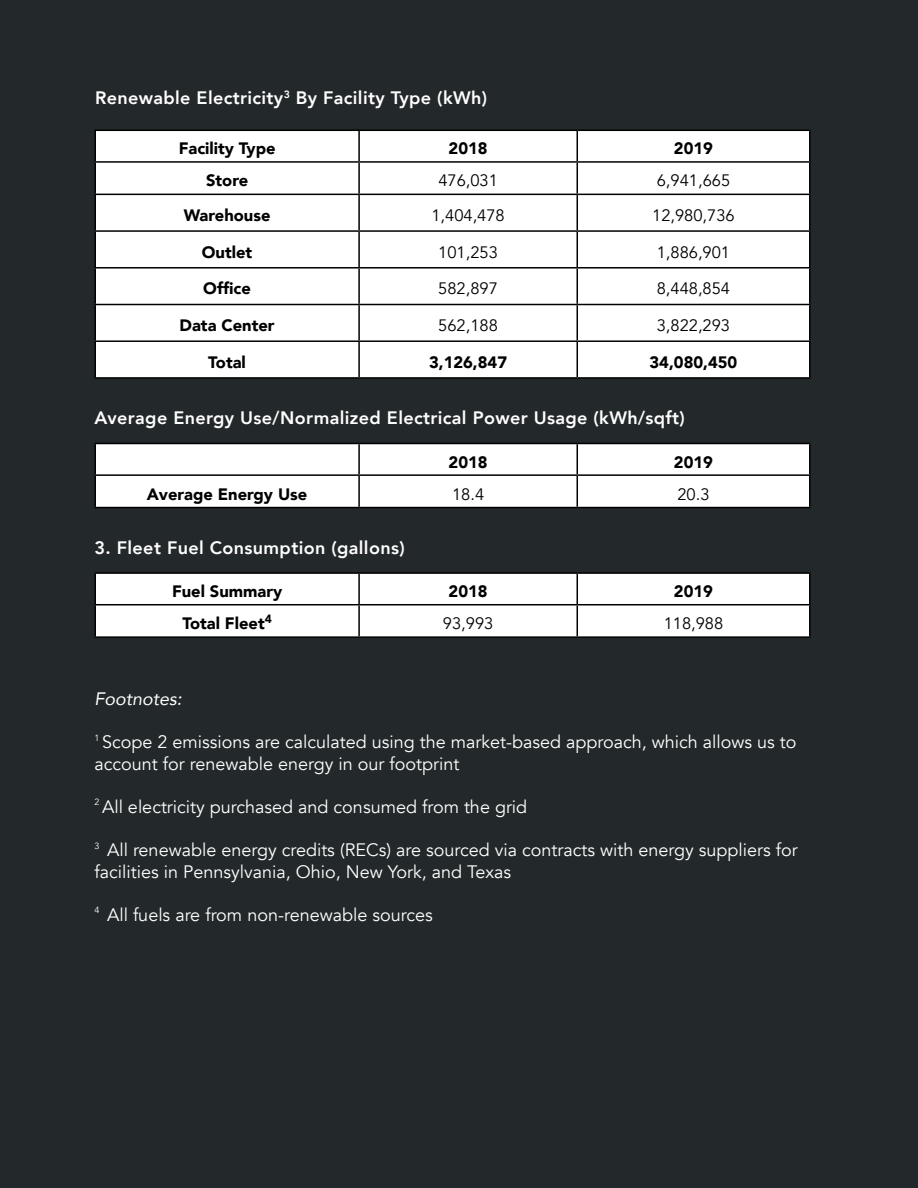
<style>
.page{position:relative;width:918px;height:1188px;background:#23282a}
.page>*{position:absolute;margin:0;border:0;box-sizing:border-box;transform-origin:0 0}
.t1{font:18px/21.6px "Avenir";color:#fff}
.t2{font:800 18px "Avenir";letter-spacing:.02em;color:#fff}
.t3{font:italic 18px "Avenir";color:#fff}
.t4{font:900 16.5px "Avenir";color:#000}
.t5{font:16.5px "Avenir";color:#000}
</style>
<div class="page">
<div style="left:96px;top:444px;width:713px;height:63px;background:#fff"></div>
<hr style="left:94px;top:443px;width:265px;height:1px;background:#000">
<hr style="left:94px;top:444px;width:2px;height:30px;background:#000">
<hr style="left:359px;top:443px;width:218px;height:1px;background:#000">
<hr style="left:358px;top:444px;width:2px;height:30px;background:#000">
<hr style="left:577px;top:443px;width:234px;height:1px;background:#000">
<hr style="left:577px;top:444px;width:1px;height:30px;background:#000">
<hr style="left:809px;top:444px;width:2px;height:30px;background:#000">
<hr style="left:94px;top:474px;width:265px;height:2px;background:#000">
<hr style="left:94px;top:476px;width:2px;height:31px;background:#000">
<hr style="left:359px;top:474px;width:218px;height:2px;background:#000">
<hr style="left:358px;top:476px;width:2px;height:31px;background:#000">
<hr style="left:577px;top:474px;width:234px;height:2px;background:#000">
<hr style="left:577px;top:476px;width:1px;height:31px;background:#000">
<hr style="left:809px;top:476px;width:2px;height:31px;background:#000">
<hr style="left:94px;top:507px;width:265px;height:1px;background:#000">
<hr style="left:359px;top:507px;width:218px;height:1px;background:#000">
<hr style="left:577px;top:507px;width:234px;height:1px;background:#000">
<div style="left:96px;top:574px;width:713px;height:62px;background:#fff"></div>
<hr style="left:94px;top:572px;width:265px;height:2px;background:#000">
<hr style="left:94px;top:574px;width:2px;height:30px;background:#000">
<hr style="left:359px;top:572px;width:218px;height:2px;background:#000">
<hr style="left:358px;top:574px;width:2px;height:30px;background:#000">
<hr style="left:577px;top:572px;width:234px;height:2px;background:#000">
<hr style="left:577px;top:574px;width:1px;height:30px;background:#000">
<hr style="left:809px;top:574px;width:2px;height:30px;background:#000">
<hr style="left:94px;top:604px;width:265px;height:1px;background:#000">
<hr style="left:94px;top:605px;width:2px;height:31px;background:#000">
<hr style="left:359px;top:604px;width:218px;height:1px;background:#000">
<hr style="left:358px;top:605px;width:2px;height:31px;background:#000">
<hr style="left:577px;top:604px;width:234px;height:1px;background:#000">
<hr style="left:577px;top:605px;width:1px;height:31px;background:#000">
<hr style="left:809px;top:605px;width:2px;height:31px;background:#000">
<hr style="left:94px;top:636px;width:265px;height:2px;background:#000">
<hr style="left:359px;top:636px;width:218px;height:2px;background:#000">
<hr style="left:577px;top:636px;width:234px;height:2px;background:#000">
<div style="left:96px;top:131px;width:713px;height:246px;background:#fff"></div>
<hr style="left:94px;top:130px;width:265px;height:1px;background:#000">
<hr style="left:94px;top:131px;width:2px;height:30px;background:#000">
<hr style="left:359px;top:130px;width:218px;height:1px;background:#000">
<hr style="left:358px;top:131px;width:2px;height:30px;background:#000">
<hr style="left:577px;top:130px;width:234px;height:1px;background:#000">
<hr style="left:577px;top:131px;width:1px;height:30px;background:#000">
<hr style="left:809px;top:131px;width:2px;height:30px;background:#000">
<hr style="left:94px;top:161px;width:265px;height:2px;background:#000">
<hr style="left:94px;top:163px;width:2px;height:31px;background:#000">
<hr style="left:359px;top:161px;width:218px;height:2px;background:#000">
<hr style="left:358px;top:163px;width:2px;height:31px;background:#000">
<hr style="left:577px;top:161px;width:234px;height:2px;background:#000">
<hr style="left:577px;top:163px;width:1px;height:31px;background:#000">
<hr style="left:809px;top:163px;width:2px;height:31px;background:#000">
<hr style="left:94px;top:194px;width:265px;height:1px;background:#000">
<hr style="left:94px;top:195px;width:2px;height:35px;background:#000">
<hr style="left:359px;top:194px;width:218px;height:1px;background:#000">
<hr style="left:358px;top:195px;width:2px;height:35px;background:#000">
<hr style="left:577px;top:194px;width:234px;height:1px;background:#000">
<hr style="left:577px;top:195px;width:1px;height:35px;background:#000">
<hr style="left:809px;top:195px;width:2px;height:35px;background:#000">
<hr style="left:94px;top:230px;width:265px;height:2px;background:#000">
<hr style="left:94px;top:232px;width:2px;height:35px;background:#000">
<hr style="left:359px;top:230px;width:218px;height:2px;background:#000">
<hr style="left:358px;top:232px;width:2px;height:35px;background:#000">
<hr style="left:577px;top:230px;width:234px;height:2px;background:#000">
<hr style="left:577px;top:232px;width:1px;height:35px;background:#000">
<hr style="left:809px;top:232px;width:2px;height:35px;background:#000">
<hr style="left:94px;top:267px;width:265px;height:2px;background:#000">
<hr style="left:94px;top:269px;width:2px;height:35px;background:#000">
<hr style="left:359px;top:267px;width:218px;height:2px;background:#000">
<hr style="left:358px;top:269px;width:2px;height:35px;background:#000">
<hr style="left:577px;top:267px;width:234px;height:2px;background:#000">
<hr style="left:577px;top:269px;width:1px;height:35px;background:#000">
<hr style="left:809px;top:269px;width:2px;height:35px;background:#000">
<hr style="left:94px;top:304px;width:265px;height:1px;background:#000">
<hr style="left:94px;top:305px;width:2px;height:35px;background:#000">
<hr style="left:359px;top:304px;width:218px;height:1px;background:#000">
<hr style="left:358px;top:305px;width:2px;height:35px;background:#000">
<hr style="left:577px;top:304px;width:234px;height:1px;background:#000">
<hr style="left:577px;top:305px;width:1px;height:35px;background:#000">
<hr style="left:809px;top:305px;width:2px;height:35px;background:#000">
<hr style="left:94px;top:340px;width:265px;height:2px;background:#000">
<hr style="left:94px;top:342px;width:2px;height:35px;background:#000">
<hr style="left:359px;top:340px;width:218px;height:2px;background:#000">
<hr style="left:358px;top:342px;width:2px;height:35px;background:#000">
<hr style="left:577px;top:340px;width:234px;height:2px;background:#000">
<hr style="left:577px;top:342px;width:1px;height:35px;background:#000">
<hr style="left:809px;top:342px;width:2px;height:35px;background:#000">
<hr style="left:94px;top:377px;width:265px;height:2px;background:#000">
<hr style="left:359px;top:377px;width:218px;height:2px;background:#000">
<hr style="left:577px;top:377px;width:234px;height:2px;background:#000">
<p class="t2" style="left:95px;top:84px;width:394px">Renewable Electricity<sup>3</sup> By Facility Type (kWh)</p>
<p class="t4" style="left:179px;top:134px;width:98px">Facility Type</p>
<p class="t4" style="left:449px;top:134px;width:41px">2018</p>
<p class="t4" style="left:674px;top:134px;width:41px">2019</p>
<p class="t4" style="left:206px;top:167px;width:44px">Store</p>
<p class="t5" style="left:438px;top:171px;width:61px">476,031</p>
<p class="t5" style="left:657px;top:171px;width:75px">6,941,665</p>
<p class="t4" style="left:184px;top:201px;width:88px">Warehouse</p>
<p class="t5" style="left:431px;top:205px;width:75px">1,404,478</p>
<p class="t5" style="left:652px;top:205px;width:84px">12,980,736</p>
<p class="t4" style="left:202px;top:238px;width:52px">Outlet</p>
<p class="t5" style="left:438px;top:242px;width:61px">101,253</p>
<p class="t5" style="left:657px;top:242px;width:75px">1,886,901</p>
<p class="t4" style="left:203px;top:275px;width:49px">Office</p>
<p class="t5" style="left:438px;top:279px;width:61px">582,897</p>
<p class="t5" style="left:657px;top:279px;width:75px">8,448,854</p>
<p class="t4" style="left:180px;top:311px;width:96px">Data Center</p>
<p class="t5" style="left:438px;top:316px;width:61px">562,188</p>
<p class="t5" style="left:657px;top:316px;width:75px">3,822,293</p>
<p class="t4" style="left:208px;top:348px;width:39px">Total</p>
<p class="t4" style="left:429px;top:348px;width:80px">3,126,847</p>
<p class="t4" style="left:649px;top:348px;width:89px">34,080,450</p>
<p class="t2" style="left:94px;top:404px;width:592px">Average Energy Use/Normalized Electrical Power Usage (kWh/sqft)</p>
<p class="t4" style="left:449px;top:448px;width:41px">2018</p>
<p class="t4" style="left:674px;top:448px;width:41px">2019</p>
<p class="t4" style="left:147px;top:480px;width:162px">Average Energy Use</p>
<p class="t5" style="left:452px;top:484px;width:34px">18.4</p>
<p class="t5" style="left:677px;top:484px;width:34px">20.3</p>
<p class="t2" style="left:94px;top:533px;width:312px">3. Fleet Fuel Consumption (gallons)</p>
<p class="t4" style="left:172px;top:577px;width:112px">Fuel Summary</p>
<p class="t4" style="left:449px;top:577px;width:41px">2018</p>
<p class="t4" style="left:674px;top:577px;width:41px">2019</p>
<p class="t4" style="left:183px;top:609px;width:91px">Total Fleet<sup>4</sup></p>
<p class="t5" style="left:443px;top:614px;width:52px">93,993</p>
<p class="t5" style="left:664px;top:614px;width:61px">118,988</p>
<p class="t3" style="left:94px;top:688px;width:89px">Footnotes:</p>
<p class="t1" style="left:94px;top:731px;width:703px"><sup>1</sup> Scope 2 emissions are calculated using the market-based approach, which allows us to account for renewable energy in our footprint</p>
<p class="t1" style="left:94px;top:796px;width:434px"><sup>2</sup> All electricity purchased and consumed from the grid</p>
<p class="t1" style="left:94px;top:839px;width:705px"><sup>3</sup> All renewable energy credits (RECs) are sourced via contracts with energy suppliers for facilities in Pennsylvania, Ohio, New York, and Texas</p>
<p class="t1" style="left:94px;top:904px;width:340px"><sup>4</sup> All fuels are from non-renewable sources</p>
</div>
